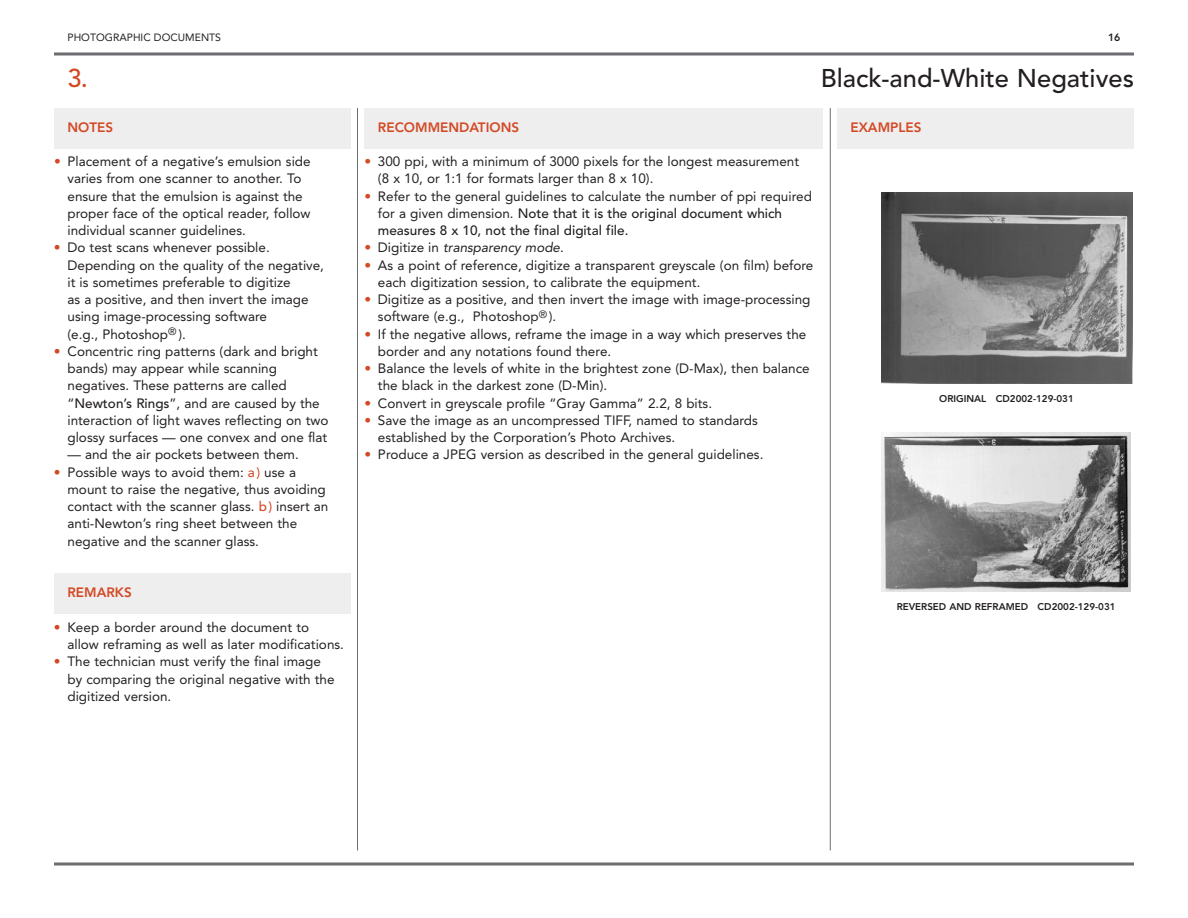
<style>
.page{position:relative;width:1188px;height:918px;background:#fff}
.page>*{position:absolute;margin:0;border:0;box-sizing:border-box;transform-origin:0 0}
.t1{font:500 25.5px "Avenir";color:#231f20}
.t2{font:500 25.5px "Avenir";color:#d34924}
.t3{font:13.5px/17.2px "Avenir";color:#231f20}
.t4{font:800 13.5px "Avenir";color:#d34924}
.t5{font:italic 13.5px "Avenir";color:#231f20}
.t6{font:10.5px "Avenir";color:#231f20}
.t7{font:800 10.5px "Avenir";color:#231f20}
.t8{font:800 9.75px "Avenir";color:#231f20}
.s1{color:#d34924}
.s2{font-weight:500}
.s3{font-weight:500;color:#d34924}
.s4{font-style:normal;color:#d34924}
.s5{font-style:normal}
</style>
<div class="page">
<div style="left:837px;top:108px;width:297px;height:40px;background:#eeeeef"></div>
<svg style="left:54px;top:52px;width:1080px;height:4px;background:#909193"></svg>
<svg style="left:54px;top:862px;width:1080px;height:4px;background:#909193"></svg>
<div style="left:54px;top:108px;width:297px;height:40px;background:#eeeeef"></div>
<div style="left:364px;top:108px;width:460px;height:40px;background:#eeeeef"></div>
<div style="left:54px;top:574px;width:297px;height:40px;background:#eeeeef"></div>
<hr style="left:357px;top:108px;width:1px;height:742px;background:#6c6d70">
<hr style="left:830px;top:108px;width:1px;height:742px;background:#6c6d70">
<img style="left:881px;top:193px;width:251px;height:191px">
<img style="left:882px;top:432px;width:249px;height:160px">
<p class="t6" style="left:67px;top:33px;width:155px">PHOTOGRAPHIC DOCUMENTS</p>
<p class="t7" style="left:1108px;top:33px;width:14px">16</p>
<h1 class="t1" style="left:821px;top:67px;width:315px">Black-and-White Negatives</h1>
<p class="t4" style="left:68px;top:121px;width:47px">NOTES</p>
<p class="t3" style="left:67px;top:154px;width:245px;text-indent:-13px"><span class="s1">•</span> Placement of a negative’s emulsion side varies from one scanner to another. To ensure that the emulsion is against the proper face of the optical reader, follow individual scanner guidelines.</p>
<p class="t3" style="left:67px;top:240px;width:258px;text-indent:-13px"><span class="s1">•</span> Do test scans whenever possible.<br>Depending on the quality of the negative, it is sometimes preferable to digitize<br>as a positive, and then invert the image using image-processing software<br>(e.g., Photoshop<sup>®</sup> ).</p>
<p class="t3" style="left:67px;top:344px;width:263px;text-indent:-13px"><span class="s1">•</span> Concentric ring patterns (dark and bright bands) may appear while scanning negatives. These patterns are called “<span class="s2">Newton’s Rings</span>”, and are caused by the interaction of light waves reflecting on two glossy surfaces — one convex and one flat</p>
<p class="t3" style="left:67px;top:447px;width:233px">— and the air pockets between them.</p>
<p class="t3" style="left:67px;top:465px;width:262px;text-indent:-13px"><span class="s1">•</span> Possible ways to avoid them: <span class="s3">a)</span> use a mount to raise the negative, thus avoiding contact with the scanner glass. <span class="s3">b)</span> insert an anti-Newton’s ring sheet between the negative and the scanner glass.</p>
<p class="t4" style="left:67px;top:587px;width:66px">REMARKS</p>
<p class="t3" style="left:67px;top:620px;width:278px;text-indent:-13px"><span class="s1">•</span> Keep a border around the document to<br>allow reframing as well as later modifications.</p>
<p class="t3" style="left:67px;top:654px;width:269px;text-indent:-13px"><span class="s1">•</span> The technician must verify the final image by comparing the original negative with the digitized version.</p>
<h1 class="t2" style="left:68px;top:67px;width:22px">3.</h1>
<p class="t4" style="left:378px;top:121px;width:143px">RECOMMENDATIONS</p>
<p class="t3" style="left:378px;top:154px;width:423px;text-indent:-13px"><span class="s1">•</span> 300 ppi, with a minimum of 3000 pixels for the longest measurement (8 x 10, or 1:1 for formats larger than 8 x 10).</p>
<p class="t3" style="left:378px;top:189px;width:435px;text-indent:-13px"><span class="s1">•</span> Refer to the general guidelines to calculate the number of ppi required for a given dimension. <span class="s2">Note that it is the original document which measures 8 x 10, not the final digital file.</span></p>
<p class="t5" style="left:364px;top:242px;width:201px"><span class="s4">•</span> <span class="s5">Digitize in</span> transparency mode<span class="s5">.</span></p>
<p class="t3" style="left:378px;top:258px;width:437px;text-indent:-13px"><span class="s1">•</span> As a point of reference, digitize a transparent greyscale (on film) before each digitization session, to calibrate the equipment.</p>
<p class="t3" style="left:378px;top:292px;width:434px;text-indent:-13px"><span class="s1">•</span> Digitize as a positive, and then invert the image with image-processing software (e.g., Photoshop<sup>®</sup> ).</p>
<p class="t3" style="left:378px;top:327px;width:430px;text-indent:-13px"><span class="s1">•</span> If the negative allows, reframe the image in a way which preserves the border and any notations found there.</p>
<p class="t3" style="left:378px;top:361px;width:433px;text-indent:-13px"><span class="s1">•</span> Balance the levels of white in the brightest zone (D-Max), then balance the black in the darkest zone (D-Min).</p>
<p class="t3" style="left:364px;top:396px;width:349px"><span class="s1">•</span> Convert in greyscale profile “Gray Gamma” 2.2, 8 bits.</p>
<p class="t3" style="left:378px;top:413px;width:381px;text-indent:-13px"><span class="s1">•</span> Save the image as an uncompressed TIFF, named to standards established by the Corporation’s Photo Archives.</p>
<p class="t3" style="left:364px;top:447px;width:400px"><span class="s1">•</span> Produce a JPEG version as described in the general guidelines.</p>
<p class="t4" style="left:850px;top:121px;width:72px">EXAMPLES</p>
<p class="t8" style="left:939px;top:395px;width:136px">ORIGINAL CD2002-129-031</p>
<p class="t8" style="left:897px;top:602px;width:220px">REVERSED AND REFRAMED CD2002-129-031</p>
</div>
